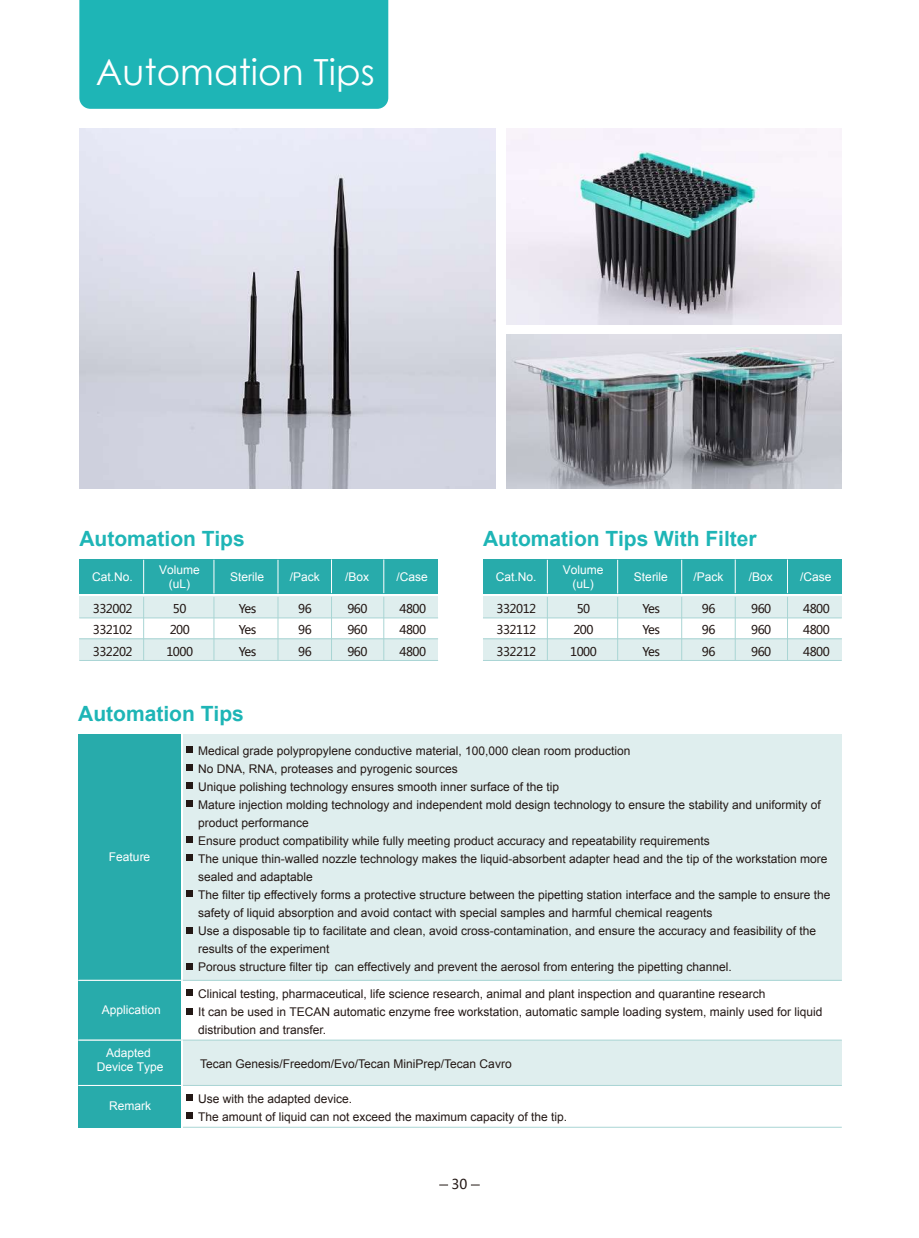
<style>
.page{position:relative;width:919px;height:1238px;background:#fff}
.page>*{position:absolute;margin:0;border:0;box-sizing:border-box;transform-origin:0 0}
.t1{font:36px "Century Gothic";color:#fff}
.t2{font:700 21px "Arial";color:#1eb5b6}
.t3{font:13.5px "Microsoft Ya Hei";color:#231815}
.t4{font:12px/18px "Arial";color:#231815}
.t5{font:12px/21.3px "Microsoft Ya Hei";letter-spacing:-.04em;color:#231815;text-align:justify}
.t6{font:12px/14.4px "Arial";color:#fff;text-align:center}
</style>
<div class="page">
<div style="left:79px;top:559px;width:359px;height:34px;background:#28abab"></div>
<div style="left:79px;top:596px;width:359px;height:22px;background:#dfeeee"></div>
<hr style="left:143px;top:559px;width:1px;height:34px;background:#fff">
<hr style="left:277px;top:559px;width:1px;height:34px;background:#fff">
<hr style="left:331px;top:559px;width:1px;height:34px;background:#fff">
<hr style="left:79px;top:617px;width:359px;height:1px;background:#a9d5d4">
<div style="left:79px;top:638px;width:359px;height:22px;background:#dfeeee"></div>
<hr style="left:79px;top:660px;width:359px;height:1px;background:#a9d5d4">
<hr style="left:79px;top:638px;width:359px;height:1px;background:#a9d5d4">
<hr style="left:213px;top:559px;width:1px;height:34px;background:#fff">
<hr style="left:143px;top:597px;width:1px;height:63px;background:#a9d5d4">
<hr style="left:213px;top:597px;width:1px;height:63px;background:#a9d5d4">
<hr style="left:277px;top:597px;width:1px;height:63px;background:#a9d5d4">
<hr style="left:331px;top:596px;width:1px;height:64px;background:#a9d5d4">
<hr style="left:383px;top:559px;width:1px;height:34px;background:#fff">
<hr style="left:383px;top:596px;width:1px;height:64px;background:#a9d5d4">
<div style="left:483px;top:559px;width:358px;height:34px;background:#28abab"></div>
<div style="left:483px;top:596px;width:358px;height:22px;background:#dfeeee"></div>
<hr style="left:547px;top:559px;width:1px;height:34px;background:#fff">
<hr style="left:681px;top:559px;width:1px;height:34px;background:#fff">
<hr style="left:734px;top:559px;width:1px;height:34px;background:#fff">
<hr style="left:483px;top:617px;width:358px;height:1px;background:#a9d5d4">
<div style="left:483px;top:638px;width:358px;height:22px;background:#dfeeee"></div>
<hr style="left:483px;top:660px;width:358px;height:1px;background:#a9d5d4">
<hr style="left:483px;top:638px;width:358px;height:1px;background:#a9d5d4">
<hr style="left:617px;top:559px;width:1px;height:34px;background:#fff">
<hr style="left:547px;top:597px;width:1px;height:63px;background:#a9d5d4">
<hr style="left:617px;top:597px;width:1px;height:63px;background:#a9d5d4">
<hr style="left:681px;top:597px;width:1px;height:63px;background:#a9d5d4">
<hr style="left:734px;top:596px;width:1px;height:64px;background:#a9d5d4">
<hr style="left:787px;top:559px;width:1px;height:34px;background:#fff">
<hr style="left:787px;top:596px;width:1px;height:64px;background:#a9d5d4">
<div style="left:79px;top:0;width:309px;height:109px;background:#1eb5b6"></div>
<div style="left:78px;top:733px;width:103px;height:394px;background:#28abab"></div>
<div style="left:183px;top:733px;width:658px;height:247px;background:#dfeeee"></div>
<div style="left:183px;top:1040px;width:658px;height:45px;background:#dfeeee"></div>
<hr style="left:79px;top:979px;width:762px;height:1px;background:#a9d5d4">
<hr style="left:79px;top:1039px;width:762px;height:1px;background:#a9d5d4">
<hr style="left:183px;top:1126px;width:658px;height:1px;background:#a9d5d4">
<hr style="left:79px;top:1084px;width:762px;height:1px;background:#a9d5d4">
<div style="left:186px;top:746px;width:7px;height:7px;background:#231815"></div>
<div style="left:186px;top:764px;width:7px;height:7px;background:#231815"></div>
<div style="left:186px;top:782px;width:7px;height:7px;background:#231815"></div>
<div style="left:186px;top:800px;width:7px;height:7px;background:#231815"></div>
<div style="left:186px;top:836px;width:7px;height:7px;background:#231815"></div>
<div style="left:186px;top:854px;width:7px;height:7px;background:#231815"></div>
<div style="left:186px;top:890px;width:7px;height:6px;background:#231815"></div>
<div style="left:186px;top:926px;width:7px;height:7px;background:#231815"></div>
<div style="left:186px;top:962px;width:7px;height:7px;background:#231815"></div>
<div style="left:186px;top:989px;width:7px;height:7px;background:#231815"></div>
<div style="left:186px;top:1094px;width:7px;height:6px;background:#231815"></div>
<div style="left:186px;top:1112px;width:7px;height:6px;background:#231815"></div>
<div style="left:186px;top:1008px;width:7px;height:6px;background:#231815"></div>
<hr style="left:78px;top:979px;width:105px;height:1px;background:#fff">
<hr style="left:78px;top:1039px;width:105px;height:1px;background:#fff">
<hr style="left:78px;top:1084px;width:105px;height:1px;background:#fff">
<img style="left:79px;top:129px;width:417px;height:359px">
<img style="left:506px;top:129px;width:335px;height:196px">
<img style="left:506px;top:334px;width:335px;height:154px">
<h1 class="t1" style="left:96px;top:46px;width:280px">Automation Tips</h1>
<h2 class="t2" style="left:79px;top:524px;width:167px">Automation Tips</h2>
<h2 class="t2" style="left:483px;top:524px;width:275px">Automation Tips With Filter</h2>
<p class="t6" style="left:159px;top:562px;width:42px">Volume (uL)</p>
<p class="t6" style="left:92px;top:569px;width:42px">Cat.No.</p>
<p class="t6" style="left:230px;top:569px;width:36px">Sterile</p>
<p class="t6" style="left:290px;top:569px;width:32px">/Pack</p>
<p class="t6" style="left:345px;top:569px;width:26px">/Box</p>
<p class="t6" style="left:396px;top:569px;width:33px">/Case</p>
<p class="t6" style="left:563px;top:562px;width:42px">Volume (uL)</p>
<p class="t6" style="left:496px;top:569px;width:42px">Cat.No.</p>
<p class="t6" style="left:634px;top:569px;width:36px">Sterile</p>
<p class="t6" style="left:693px;top:569px;width:32px">/Pack</p>
<p class="t6" style="left:748px;top:569px;width:26px">/Box</p>
<p class="t6" style="left:800px;top:569px;width:33px">/Case</p>
<p class="t5" style="left:93px;top:597px;width:41px">332002<br>332102<br>332202</p>
<p class="t5" style="left:298px;top:597px;width:15px">96<br>96<br>96</p>
<p class="t5" style="left:166px;top:597px;width:28px;text-align:center">50<br>200<br>1000</p>
<p class="t5" style="left:239px;top:597px;width:19px">Yes Yes Yes</p>
<p class="t5" style="left:347px;top:597px;width:22px">960<br>960<br>960</p>
<p class="t5" style="left:399px;top:597px;width:28px">4800<br>4800<br>4800</p>
<p class="t5" style="left:496px;top:597px;width:41px">332012<br>332112<br>332212</p>
<p class="t5" style="left:701px;top:597px;width:15px">96<br>96<br>96</p>
<p class="t5" style="left:570px;top:597px;width:28px;text-align:center">50<br>200<br>1000</p>
<p class="t5" style="left:642px;top:597px;width:19px">Yes Yes Yes</p>
<p class="t5" style="left:751px;top:597px;width:22px">960<br>960<br>960</p>
<p class="t5" style="left:803px;top:597px;width:28px">4800<br>4800<br>4800</p>
<h2 class="t2" style="left:78px;top:699px;width:167px">Automation Tips</h2>
<p class="t6" style="left:109px;top:849px;width:43px">Feature</p>
<p class="t6" style="left:102px;top:1003px;width:60px">Application</p>
<p class="t6" style="left:97px;top:1045px;width:68px">Adapted<br>Device Type</p>
<p class="t6" style="left:109px;top:1098px;width:43px">Remark</p>
<p class="t4" style="left:198px;top:741px;width:634px">Medical grade polypropylene conductive material, 100,000 clean room production<br>No DNA, RNA, proteases and pyrogenic sources<br>Unique polishing technology ensures smooth inner surface of the tip<br>Mature injection molding technology and independent mold design technology to ensure the stability and uniformity of product performance<br>Ensure product compatibility while fully meeting product accuracy and repeatability requirements<br>The unique thin-walled nozzle technology makes the liquid-absorbent adapter head and the tip of the workstation more sealed and adaptable<br>The filter tip effectively forms a protective structure between the pipetting station interface and the sample to ensure the safety of liquid absorption and avoid contact with special samples and harmful chemical reagents<br>Use a disposable tip to facilitate and clean, avoid cross-contamination, and ensure the accuracy and feasibility of the results of the experiment<br>Porous structure filter tip can effectively and prevent the aerosol from entering the pipetting channel.</p>
<p class="t4" style="left:198px;top:985px;width:626px">Clinical testing, pharmaceutical, life science research, animal and plant inspection and quarantine research<br>It can be used in TECAN automatic enzyme free workstation, automatic sample loading system, mainly used for liquid distribution and transfer.</p>
<p class="t4" style="left:200px;top:1055px;width:313px">Tecan Genesis/Freedom/Evo/Tecan MiniPrep/Tecan Cavro</p>
<p class="t4" style="left:198px;top:1089px;width:370px">Use with the adapted device.<br>The amount of liquid can not exceed the maximum capacity of the tip.</p>
<p class="t3" style="left:451px;top:1174px;width:17px">30</p>
</div>
